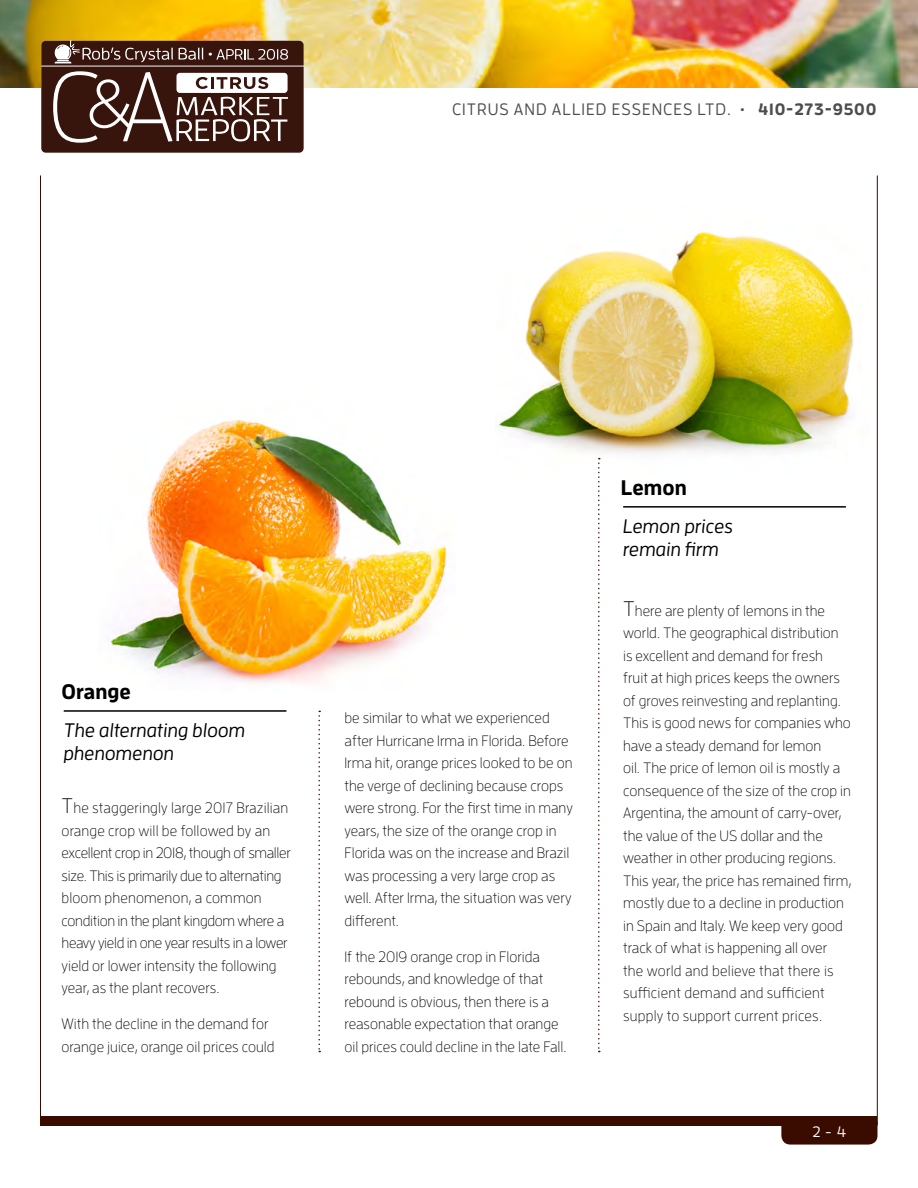
<style>
.page{position:relative;width:918px;height:1188px;background:#fff}
.page>*{position:absolute;margin:0;border:0;box-sizing:border-box;transform-origin:0 0}
.t1{font:700 21px "Enzo OT";color:#000}
.t2{font:italic 500 19.5px/22.5px "Enzo OT";color:#000}
.t3{font:500 16.5px "Enzo OT";letter-spacing:.06em;color:#4d4d4f}
.t4{font:300 15px/22.5px "Enzo OT";color:#000}
.t5{font:300 15px/22.5px "Enzo OT";letter-spacing:-.02em;color:#000}
.t6{font:500 15px "Enzo OT";color:#fff}
.s1{font-weight:700}
.s2{font-size:21px}
</style>
<div class="page">
<img style="left:0;top:0;width:918px;height:88px">
<img style="left:496px;top:232px;width:358px;height:228px">
<img style="left:110px;top:420px;width:337px;height:263px">
<svg style="left:598px;top:458px;width:2px;height:594px"></svg>
<div style="left:40px;top:1117px;width:838px;height:9px;background:#3a0c00"></div>
<hr style="left:40px;top:176px;width:1px;height:949px;background:#3a0c00">
<hr style="left:877px;top:176px;width:1px;height:949px;background:#3a0c00">
<hr style="left:64px;top:710px;width:222px;height:2px;background:#000">
<div style="left:781px;top:1121px;width:97px;height:24px;background:#3a0c00"></div>
<svg style="left:318px;top:711px;width:2px;height:341px"></svg>
<hr style="left:623px;top:506px;width:223px;height:2px;background:#000">
<svg style="left:41px;top:41px;width:263px;height:112px;background:#61453f"></svg>
<p class="t3" style="left:452px;top:100px;width:426px">CITRUS AND ALLIED ESSENCES LTD. • <span class="s1">410-273-9500</span></p>
<h1 class="t1" style="left:62px;top:678px;width:71px">Orange</h1>
<h2 class="t2" style="left:64px;top:719px;width:183px">The alternating bloom phenomenon</h2>
<p class="t5" style="left:62px;top:796px;width:231px"><span class="s2">T</span>he staggeringly large 2017 Brazilian orange crop will be followed by an excellent crop in 2018, though of smaller size. This is primarily due to alternating bloom phenomenon, a common condition in the plant kingdom where a heavy yield in one year results in a lower yield or lower intensity the following year, as the plant recovers.</p>
<p class="t4" style="left:62px;top:1012px;width:214px">With the decline in the demand for orange juice, orange oil prices could</p>
<p class="t4" style="left:345px;top:706px;width:230px">be similar to what we experienced after Hurricane Irma in Florida. Before Irma hit, orange prices looked to be on the verge of declining because crops were strong. For the first time in many years, the size of the orange crop in Florida was on the increase and Brazil was processing a very large crop as well. After Irma, the situation was very different.</p>
<p class="t4" style="left:345px;top:945px;width:223px">If the 2019 orange crop in Florida rebounds, and knowledge of that rebound is obvious, then there is a reasonable expectation that orange oil prices could decline in the late Fall.</p>
<h1 class="t1" style="left:621px;top:474px;width:67px">Lemon</h1>
<h2 class="t2" style="left:623px;top:515px;width:112px">Lemon prices remain firm</h2>
<p class="t4" style="left:623px;top:599px;width:230px"><span class="s2">T</span>here are plenty of lemons in the world. The geographical distribution is excellent and demand for fresh fruit at high prices keeps the owners of groves reinvesting and replanting.<br>This is good news for companies who have a steady demand for lemon<br>oil. The price of lemon oil is mostly a consequence of the size of the crop in Argentina, the amount of carry-over, the value of the US dollar and the weather in other producing regions.<br>This year, the price has remained firm, mostly due to a decline in production in Spain and Italy. We keep very good track of what is happening all over<br>the world and believe that there is sufficient demand and sufficient supply to support current prices.</p>
<p class="t6" style="left:812px;top:1123px;width:36px">2 - 4</p>
</div>
